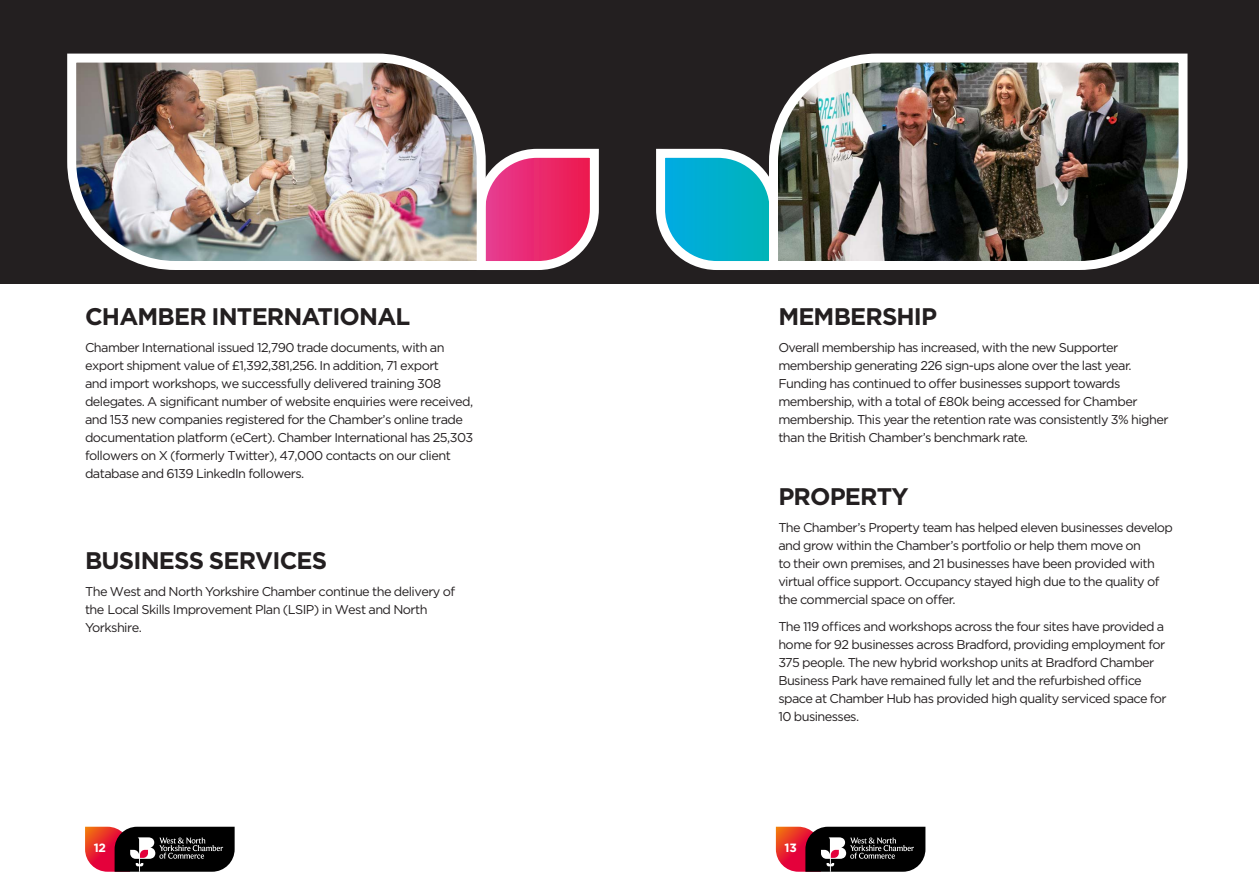
<style>
.page{position:relative;width:1259px;height:893px;background:#fff}
.page>*{position:absolute;margin:0;border:0;box-sizing:border-box;transform-origin:0 0}
.Text{font:700 24px "Gotham";letter-spacing:-.035em;color:#231f20}
.SECTION{font:700 24px "Gotham";letter-spacing:-.035em;color:#231f20}
.Text-2{font:12.75px/18px "Gotham";letter-spacing:-.045em;color:#231f20}
.t1{font:700 12px "Gotham";color:#fff}
</style>
<div class="page">
<div style="left:0;top:0;width:1259px;height:284px;background:#231f20"></div>
<svg style="left:85px;top:827px;width:150px;height:45px;background:#522b2e"></svg>
<svg style="left:776px;top:827px;width:149px;height:45px;background:#512a2d"></svg>
<svg style="left:490px;top:148px;width:109px;height:122px;background:#db5484"></svg>
<svg style="left:656px;top:148px;width:108px;height:122px;background:#37b2c7"></svg>
<img style="left:764px;top:53px;width:424px;height:217px">
<img style="left:67px;top:53px;width:423px;height:217px">
<p class="Text" style="left:85px;top:300px;width:327px">CHAMBER INTERNATIONAL</p>
<p class="Text-2" style="left:85px;top:338px;width:390px">Chamber International issued 12,790 trade documents, with an export shipment value of £1,392,381,256. In addition, 71 export<br>and import workshops, we successfully delivered training 308 delegates. A significant number of website enquiries were received, and 153 new companies registered for the Chamber’s online trade documentation platform (eCert). Chamber International has 25,303 followers on X (formerly Twitter), 47,000 contacts on our client database and 6139 LinkedIn followers.</p>
<p class="Text" style="left:85px;top:545px;width:244px">BUSINESS SERVICES</p>
<p class="Text-2" style="left:85px;top:582px;width:371px">The West and North Yorkshire Chamber continue the delivery of the Local Skills Improvement Plan (LSIP) in West and North<br>Yorkshire.</p>
<p class="SECTION" style="left:778px;top:300px;width:160px">MEMBERSHIP</p>
<p class="Text-2" style="left:778px;top:338px;width:392px">Overall membership has increased, with the new Supporter membership generating 226 sign-ups alone over the last year.<br>Funding has continued to offer businesses support towards membership, with a total of £80k being accessed for Chamber membership. This year the retention rate was consistently 3% higher than the British Chamber’s benchmark rate.</p>
<p class="SECTION" style="left:778px;top:480px;width:132px">PROPERTY</p>
<p class="Text-2" style="left:778px;top:518px;width:396px">The Chamber’s Property team has helped eleven businesses develop and grow within the Chamber’s portfolio or help them move on<br>to their own premises, and 21 businesses have been provided with virtual office support. Occupancy stayed high due to the quality of the commercial space on offer.</p>
<p class="Text-2" style="left:778px;top:617px;width:390px">The 119 offices and workshops across the four sites have provided a home for 92 businesses across Bradford, providing employment for 375 people. The new hybrid workshop units at Bradford Chamber Business Park have remained fully let and the refurbished office space at Chamber Hub has provided high quality serviced space for 10 businesses.</p>
<p class="t1" style="left:94px;top:840px;width:14px">12</p>
<p class="t1" style="left:784px;top:840px;width:14px">13</p>
</div>
